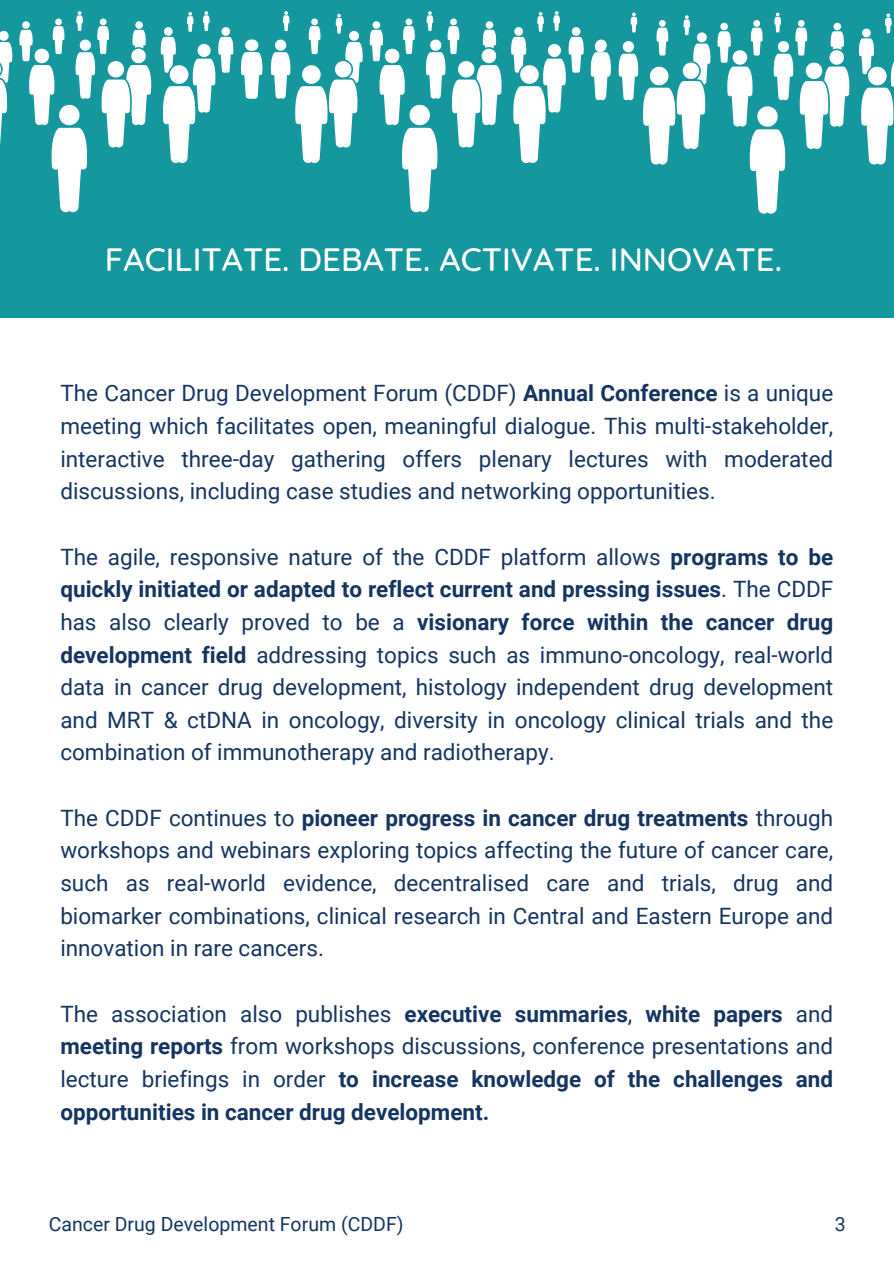
<style>
.page{position:relative;width:894px;height:1264px;background:#fff}
.page>*{position:absolute;margin:0;border:0;box-sizing:border-box;transform-origin:0 0}
.t1{font:500 33px "Quicksand";color:#fff}
.t2{font:22.5px/32.7px "Roboto";color:#153462;text-align:justify}
.t3{font:700 22.5px/32.7px "Roboto";color:#153462;text-align:justify}
.t4{font:19.5px "Roboto";color:#153462}
.s1{font-weight:700}
.s2{font-weight:400}
</style>
<div class="page">
<div style="left:0;top:0;width:893px;height:1263px;background:#14979d"></div>
<div style="left:0;top:318px;width:893px;height:945px;background:#fff"></div>
<svg style="left:0;top:31px;width:13px;height:113px"></svg>
<svg style="left:160px;top:11px;width:74px;height:152px"></svg>
<svg style="left:19px;top:11px;width:133px;height:201px"></svg>
<svg style="left:240px;top:39px;width:23px;height:60px"></svg>
<svg style="left:270px;top:11px;width:93px;height:152px"></svg>
<svg style="left:369px;top:11px;width:133px;height:201px"></svg>
<svg style="left:511px;top:11px;width:100px;height:152px"></svg>
<svg style="left:858px;top:13px;width:35px;height:152px"></svg>
<svg style="left:618px;top:13px;width:232px;height:201px"></svg>
<h2 class="t1" style="left:105px;top:238px;width:678px">FACILITATE. DEBATE. ACTIVATE. INNOVATE.</h2>
<p class="t2" style="left:60px;top:377px;width:774px">The Cancer Drug Development Forum (CDDF) <span class="s1">Annual Conference</span> is a unique meeting which facilitates open, meaningful dialogue. This multi-stakeholder, interactive three-day gathering offers plenary lectures with moderated discussions, including case studies and networking opportunities.</p>
<p class="t2" style="left:60px;top:540px;width:774px">The agile, responsive nature of the CDDF platform allows <span class="s1">programs to be quickly initiated or adapted to reflect current and pressing issues</span>. The CDDF has also clearly proved to be a <span class="s1">visionary force within the cancer drug development field</span> addressing topics such as immuno-oncology, real-world data in cancer drug development, histology independent drug development and MRT &amp; ctDNA in oncology, diversity in oncology clinical trials and the combination of immunotherapy and radiotherapy.</p>
<p class="t2" style="left:60px;top:801px;width:774px">The CDDF continues to <span class="s1">pioneer progress in cancer drug treatments</span> through workshops and webinars exploring topics affecting the future of cancer care, such as real-world evidence, decentralised care and trials, drug and biomarker combinations, clinical research in Central and Eastern Europe and innovation in rare cancers.</p>
<h1 class="t3" style="left:60px;top:997px;width:774px"><span class="s2">The association also publishes</span> executive summaries<span class="s2">,</span> white papers <span class="s2">and </span>meeting reports <span class="s2">from workshops discussions, conference presentations and lecture briefings in order</span> to increase knowledge of the challenges and opportunities in cancer drug development.</h1>
<h2 class="t4" style="left:49px;top:1213px;width:356px">Cancer Drug Development Forum (CDDF)</h2>
<h2 class="t4" style="left:834px;top:1213px;width:12px">3</h2>
</div>
